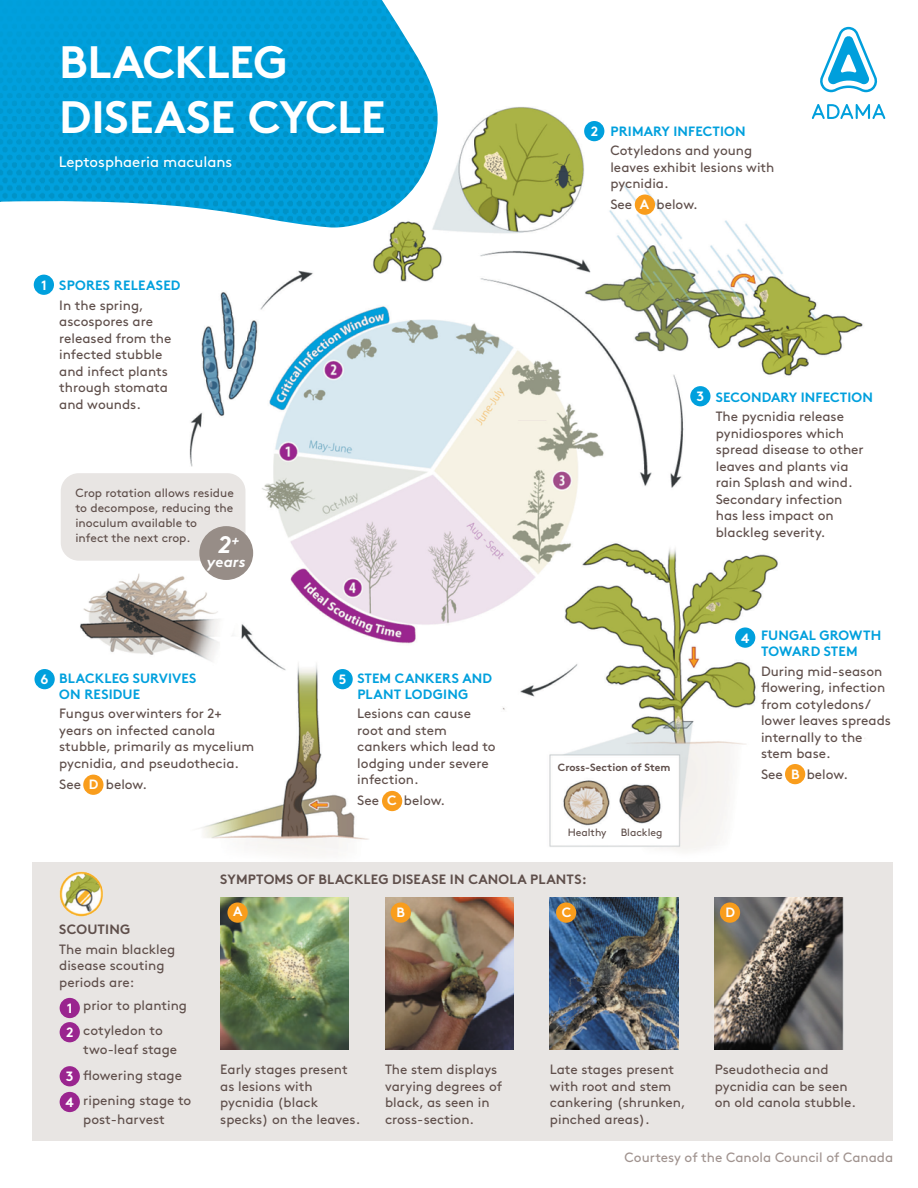
<style>
.page{position:relative;width:918px;height:1188px;background:#fff}
.page>*{position:absolute;margin:0;border:0;box-sizing:border-box;transform-origin:0 0}
.t1{font:700 45.3px/54.4px "Brown Std";letter-spacing:-.005em;color:#fff}
.t2{font:italic 700 24px "Brown Pro";color:#fff}
.t3{font:15px "Brown Std";color:#fff}
.t4{font:italic 700 15px "Brown Pro";color:#fff}
.t5{font:13.5px/16.5px "Brown Std";color:#5f4f4b}
.t6{font:700 13.5px/15.8px "Brown Std";letter-spacing:.01em;color:#00a0dd}
.t7{font:700 13.5px "Brown Pro";letter-spacing:.01em;color:#5f4f4b}
.t8{font:13.5px "Brown Pro";color:#a0938f}
.t9{font:700 13.5px/25.7px "Brown Std";color:#fff}
.t10{font:12px/15px "Brown Std";color:#5f4f4b}
.t11{font:700 10.5px "Brown Pro";color:#5f4f4b}
.t12{font:10.5px "Brown Pro";color:#5f4f4b}
.s1{font-weight:700;color:#fff}
.s2{font-size:9px;color:#00a0dd}
</style>
<div class="page">
<img style="left:33px;top:107px;width:832px;height:748px">
<div style="left:32px;top:862px;width:861px;height:279px;background:#e8e5e3"></div>
<img style="left:59px;top:871px;width:44px;height:46px">
<div style="left:61px;top:473px;width:184px;height:88px;background:#e8e5e3;border-radius:18px"></div>
<img style="left:715px;top:897px;width:128px;height:153px">
<img style="left:550px;top:897px;width:128px;height:153px">
<img style="left:385px;top:897px;width:128px;height:153px">
<img style="left:220px;top:897px;width:129px;height:153px">
<img style="left:1px;top:0;width:449px;height:229px">
<div style="left:59px;top:280px;width:128px;height:163px;background:#fff"></div>
<div style="left:635px;top:195px;width:20px;height:20px;background:#f99d1c;border-radius:50%"></div>
<div style="left:785px;top:764px;width:20px;height:20px;background:#f99d1c;border-radius:50%"></div>
<div style="left:382px;top:791px;width:20px;height:20px;background:#f99d1c;border-radius:50%"></div>
<div style="left:83px;top:775px;width:21px;height:20px;background:#f99d1c;border-radius:50%"></div>
<div style="left:720px;top:902px;width:20px;height:21px;background:#f99d1c;border-radius:50%"></div>
<div style="left:556px;top:902px;width:20px;height:21px;background:#f99d1c;border-radius:50%"></div>
<div style="left:391px;top:902px;width:20px;height:21px;background:#f99d1c;border-radius:50%"></div>
<div style="left:227px;top:902px;width:21px;height:21px;background:#f99d1c;border-radius:50%"></div>
<div style="left:199px;top:526px;width:54px;height:54px;background:#978d87;border-radius:50%"></div>
<div style="left:34px;top:275px;width:20px;height:20px;background:#00a0dd;border-radius:50%"></div>
<div style="left:584px;top:121px;width:20px;height:20px;background:#00a0dd;border-radius:50%"></div>
<div style="left:690px;top:386px;width:21px;height:20px;background:#00a0dd;border-radius:50%"></div>
<div style="left:735px;top:627px;width:20px;height:21px;background:#00a0dd;border-radius:50%"></div>
<div style="left:332px;top:669px;width:21px;height:20px;background:#00a0dd;border-radius:50%"></div>
<div style="left:34px;top:669px;width:21px;height:20px;background:#00a0dd;border-radius:50%"></div>
<div style="left:60px;top:1022px;width:20px;height:20px;background:#9a258f;border-radius:50%"></div>
<div style="left:60px;top:1066px;width:20px;height:20px;background:#9a258f;border-radius:50%"></div>
<div style="left:60px;top:1092px;width:20px;height:20px;background:#9a258f;border-radius:50%"></div>
<div style="left:60px;top:998px;width:20px;height:20px;background:#9a258f;border-radius:50%"></div>
<svg style="left:811px;top:27px;width:75px;height:94px"></svg>
<img style="left:0;top:1px;width:1px;height:201px">
<h1 class="t1" style="left:59px;top:35px;width:328px">BLACKLEG<br>DISEASE CYCLE</h1>
<p class="t3" style="left:59px;top:153px;width:175px">Leptosphaeria maculans</p>
<p class="t9" style="left:41px;top:272px;width:7px">1</p>
<p class="t6" style="left:59px;top:278px;width:123px">SPORES RELEASED</p>
<p class="t5" style="left:59px;top:297px;width:114px">In the spring, ascospores are released from the infected stubble and infect plants through stomata and wounds.</p>
<p class="t10" style="left:75px;top:486px;width:160px">Crop rotation allows residue to decompose, reducing the inoculum available to<br>infect the next crop.</p>
<h2 class="t2" style="left:218px;top:526px;width:23px">2<sup>+</sup></h2>
<p class="t4" style="left:207px;top:549px;width:40px">years</p>
<p class="t6" style="left:59px;top:670px;width:139px">BLACKLEG SURVIVES<br>ON RESIDUE</p>
<p class="t5" style="left:59px;top:706px;width:197px">Fungus overwinters for 2+ years on infected canola stubble, primarily as mycelium pycnidia, and pseudothecia.</p>
<p class="t5" style="left:59px;top:776px;width:89px">See <span class="s1">D</span> below.</p>
<p class="t9" style="left:41px;top:667px;width:9px">6</p>
<p class="t9" style="left:339px;top:667px;width:9px">5</p>
<p class="t6" style="left:357px;top:670px;width:136px">STEM CANKERS AND<br>PLANT LODGING</p>
<p class="t5" style="left:357px;top:706px;width:140px">Lesions can cause root and stem cankers which lead to lodging under severe infection.</p>
<p class="t5" style="left:357px;top:793px;width:89px">See <span class="s1">C</span> below.</p>
<p class="t9" style="left:591px;top:119px;width:9px">2</p>
<p class="t6" style="left:610px;top:123px;width:137px">PRIMARY INFECTION</p>
<p class="t5" style="left:610px;top:142px;width:166px">Cotyledons and young leaves exhibit lesions with pycnidia.</p>
<p class="t5" style="left:610px;top:196px;width:89px">See <span class="s1">A</span> below.</p>
<p class="t9" style="left:697px;top:384px;width:9px">3</p>
<p class="t6" style="left:716px;top:389px;width:159px">SECONDARY INFECTION</p>
<p class="t5" style="left:716px;top:408px;width:150px">The pycnidia release pynidiospores which spread disease to other leaves and plants via rain Splash and wind.<br>Secondary infection has less impact on blackleg severity.</p>
<p class="t11" style="left:558px;top:759px;width:114px">Cross-Section of Stem</p>
<p class="t12" style="left:568px;top:825px;width:40px">Healthy</p>
<p class="t12" style="left:621px;top:825px;width:43px">Blackleg</p>
<p class="t9" style="left:741px;top:625px;width:10px">4</p>
<p class="t6" style="left:761px;top:628px;width:122px">FUNGAL GROWTH<br>TOWARD STEM</p>
<p class="t5" style="left:761px;top:663px;width:131px">During mid-season flowering, infection from cotyledons/ lower leaves spreads internally to the stem base.</p>
<p class="t5" style="left:761px;top:766px;width:88px">See <span class="s1">B</span> below.</p>
<p class="t7" style="left:220px;top:868px;width:368px">SYMPTOMS OF BLACKLEG DISEASE IN CANOLA PLANTS:</p>
<p class="t7" style="left:59px;top:918px;width:72px">SCOUTING</p>
<p class="t5" style="left:59px;top:941px;width:118px">The main blackleg disease scouting periods are:</p>
<p class="t5" style="left:65px;top:997px;width:123px"><span class="s2">•</span> prior to planting</p>
<p class="t5" style="left:83px;top:1021px;width:96px;line-height:18.8px;text-indent:-18px"><span class="s2">•</span> cotyledon to two-leaf stage</p>
<p class="t5" style="left:65px;top:1067px;width:118px"><span class="s2">•</span> flowering stage</p>
<p class="t5" style="left:83px;top:1091px;width:110px;line-height:18.8px;text-indent:-18px"><span class="s2">•</span> ripening stage to post-harvest</p>
<p class="t9" style="left:67px;top:995px;width:7px">1</p>
<p class="t9" style="left:66px;top:1020px;width:9px">2</p>
<p class="t9" style="left:66px;top:1064px;width:10px">3<br>4</p>
<p class="t9" style="left:233px;top:898px;width:11px">A</p>
<p class="t9" style="left:396px;top:900px;width:10px">B</p>
<p class="t9" style="left:562px;top:900px;width:11px">C</p>
<p class="t9" style="left:726px;top:900px;width:11px">D</p>
<p class="t5" style="left:220px;top:1061px;width:142px">Early stages present as lesions with pycnidia (black specks) on the leaves.</p>
<p class="t5" style="left:550px;top:1061px;width:137px">Late stages present with root and stem cankering (shrunken, pinched areas).</p>
<p class="t5" style="left:715px;top:1061px;width:143px">Pseudothecia and pycnidia can be seen on old canola stubble.</p>
<p class="t5" style="left:385px;top:1061px;width:119px">The stem displays varying degrees of black, as seen in cross-section.</p>
<p class="t8" style="left:625px;top:1147px;width:270px">Courtesy of the Canola Council of Canada</p>
</div>
